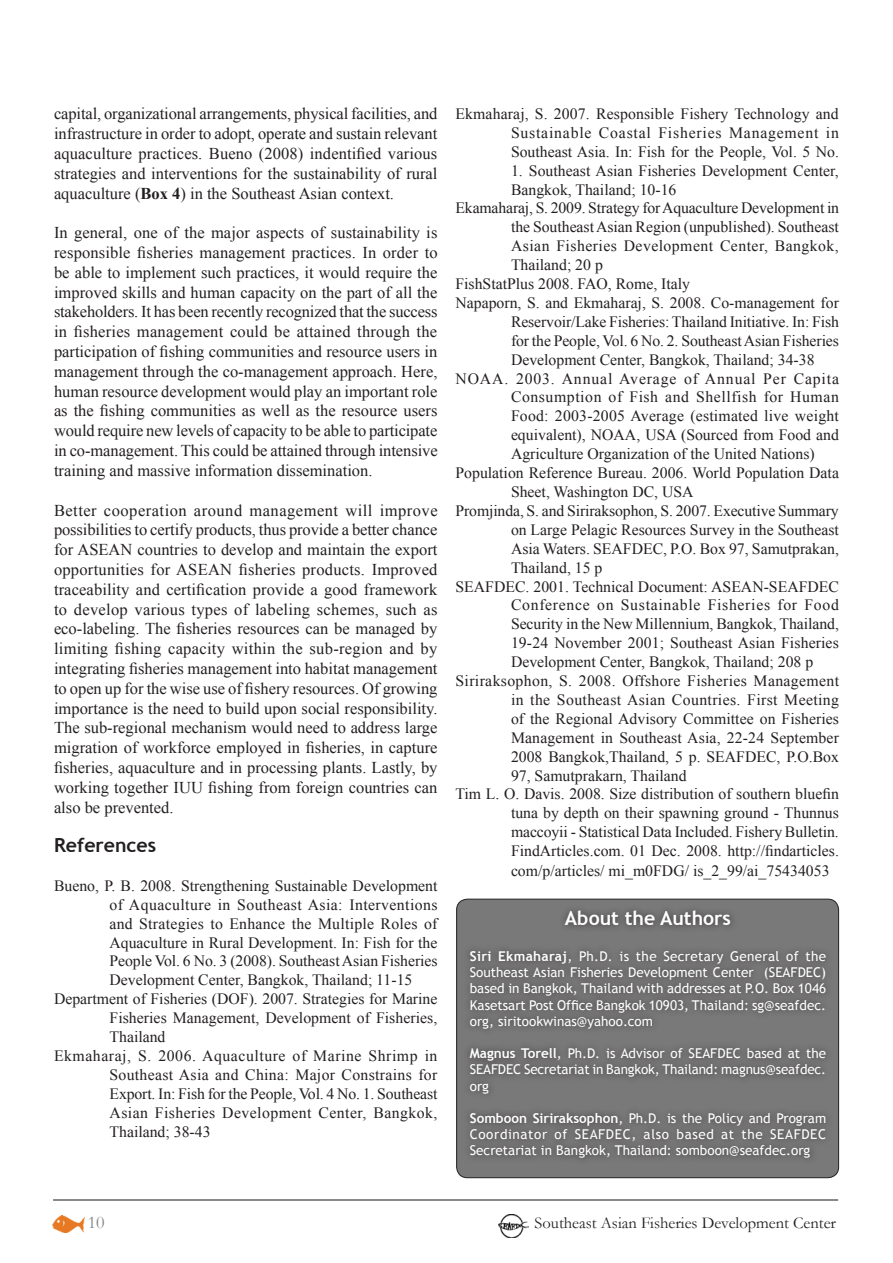
<style>
.page{position:relative;width:893px;height:1263px;background:#fff}
.page>*{position:absolute;margin:0;border:0;box-sizing:border-box;transform-origin:0 0}
.t1{font:700 19.5px "Trebuchet MS";color:#fff}
.t2{font:700 19.5px "Trebuchet MS";color:#231f20}
.t3{font:18px "Garamond";color:#808285}
.t4{font:16.5px/19.8px "Times New Roman";color:#231f20;text-align:justify}
.t5{font:16.5px "Garamond";color:#231f20}
.t6{font:15.75px/18.9px "Times New Roman";color:#231f20;text-align:justify}
.t7{font:15.75px "Times New Roman";letter-spacing:.025em;color:#231f20}
.t8{font:15.75px "Times New Roman";letter-spacing:.035em;color:#231f20}
.t9{font:15.75px "Times New Roman";letter-spacing:.02em;color:#231f20}
.t10{font:15.75px "Times New Roman";letter-spacing:.03em;color:#231f20}
.t11{font:15.75px "Times New Roman";letter-spacing:.055em;color:#231f20}
.t12{font:15.75px "Times New Roman";letter-spacing:.045em;color:#231f20}
.t13{font:13.5px/16.2px "Trebuchet MS";color:#fff;text-align:justify}
.s1{font-weight:700}
</style>
<div class="page">
<img style="left:53px;top:1216px;width:32px;height:16px">
<img style="left:498px;top:1215px;width:31px;height:22px">
<hr style="left:53px;top:1199px;width:785px;height:2px;background:#636366">
<div style="left:457px;top:899px;width:382px;height:279px;background:#7a797a;border-radius:11px"></div>
<div style="left:456px;top:899px;width:383px;height:279px;border:1px solid #231f20;border-radius:11px"></div>
<div style="left:462px;top:903px;width:371px;height:262px;background:#231f20;opacity:.75"></div>
<p class="t4" style="left:54px;top:104px;width:385px">capital, organizational arrangements, physical facilities, and infrastructure in order to adopt, operate and sustain relevant aquaculture practices. Bueno (2008) indentified various strategies and interventions for the sustainability of rural aquaculture (<span class="s1">Box 4</span>) in the Southeast Asian context.</p>
<p class="t4" style="left:54px;top:223px;width:385px">In general, one of the major aspects of sustainability is responsible fisheries management practices. In order to be able to implement such practices, it would require the improved skills and human capacity on the part of all the stakeholders. It has been recently recognized that the success in fisheries management could be attained through the participation of fishing communities and resource users in management through the co-management approach. Here, human resource development would play an important role as the fishing communities as well as the resource users would require new levels of capacity to be able to participate in co-management. This could be attained through intensive training and massive information dissemination.</p>
<p class="t4" style="left:54px;top:500px;width:385px">Better cooperation around management will improve possibilities to certify products, thus provide a better chance for ASEAN countries to develop and maintain the export opportunities for ASEAN fisheries products. Improved traceability and certification provide a good framework to develop various types of labeling schemes, such as eco-labeling. The fisheries resources can be managed by limiting fishing capacity within the sub-region and by integrating fisheries management into habitat management to open up for the wise use of fishery resources. Of growing importance is the need to build upon social responsibility.<br>The sub-regional mechanism would need to address large migration of workforce employed in fisheries, in capture fisheries, aquaculture and in processing plants. Lastly, by working together IUU fishing from foreign countries can also be prevented.</p>
<p class="t2" style="left:54px;top:833px;width:104px">References</p>
<p class="t6" style="left:54px;top:876px;width:385px">Bueno, P. B. 2008. Strengthening Sustainable Development</p>
<p class="t7" style="left:110px;top:894px;width:330px">of Aquaculture in Southeast Asia: Interventions</p>
<p class="t9" style="left:110px;top:913px;width:329px">and Strategies to Enhance the Multiple Roles of</p>
<p class="t6" style="left:110px;top:932px;width:329px">Aquaculture in Rural Development. In: Fish for the</p>
<p class="t6" style="left:110px;top:951px;width:330px">People Vol. 6 No. 3 (2008). Southeast Asian Fisheries</p>
<p class="t6" style="left:110px;top:970px;width:304px">Development Center, Bangkok, Thailand; 11-15</p>
<p class="t6" style="left:54px;top:989px;width:385px">Department of Fisheries (DOF). 2007. Strategies for Marine</p>
<p class="t6" style="left:110px;top:1008px;width:329px">Fisheries Management, Development of Fisheries,</p>
<p class="t6" style="left:110px;top:1027px;width:57px">Thailand</p>
<p class="t8" style="left:54px;top:1045px;width:385px">Ekmaharaj, S. 2006. Aquaculture of Marine Shrimp in</p>
<p class="t9" style="left:110px;top:1064px;width:329px">Southeast Asia and China: Major Constrains for</p>
<p class="t6" style="left:110px;top:1084px;width:329px">Export. In: Fish for the People, Vol. 4 No. 1. Southeast</p>
<p class="t10" style="left:110px;top:1102px;width:329px">Asian Fisheries Development Center, Bangkok,</p>
<p class="t6" style="left:110px;top:1121px;width:103px">Thailand; 38-43</p>
<p class="t6" style="left:511px;top:104px;width:329px;text-indent:-56px">Ekmaharaj, S. 2007. Responsible Fishery Technology and Sustainable Coastal Fisheries Management in Southeast Asia. In: Fish for the People, Vol. 5 No.</p>
<p class="t6" style="left:511px;top:161px;width:329px">1. Southeast Asian Fisheries Development Center,</p>
<p class="t6" style="left:511px;top:180px;width:167px">Bangkok, Thailand; 10-16</p>
<p class="t6" style="left:455px;top:198px;width:385px">Ekamaharaj, S. 2009. Strategy for Aquaculture Development in</p>
<p class="t6" style="left:511px;top:217px;width:329px">the Southeast Asian Region (unpublished). Southeast</p>
<p class="t10" style="left:511px;top:235px;width:329px">Asian Fisheries Development Center, Bangkok,</p>
<p class="t6" style="left:511px;top:255px;width:93px">Thailand; 20 p</p>
<p class="t6" style="left:455px;top:274px;width:236px">FishStatPlus 2008. FAO, Rome, Italy</p>
<p class="t6" style="left:455px;top:293px;width:385px">Napaporn, S. and Ekmaharaj, S. 2008. Co-management for</p>
<p class="t6" style="left:511px;top:312px;width:329px">Reservoir/Lake Fisheries: Thailand Initiative. In: Fish</p>
<p class="t6" style="left:511px;top:331px;width:329px">for the People, Vol. 6 No. 2. Southeast Asian Fisheries</p>
<p class="t6" style="left:511px;top:350px;width:305px">Development Center, Bangkok, Thailand; 34-38</p>
<p class="t11" style="left:455px;top:368px;width:385px">NOAA. 2003. Annual Average of Annual Per Capita</p>
<p class="t8" style="left:511px;top:387px;width:329px">Consumption of Fish and Shellfish for Human</p>
<p class="t6" style="left:511px;top:406px;width:329px">Food: 2003-2005 Average (estimated live weight</p>
<p class="t6" style="left:511px;top:425px;width:329px">equivalent), NOAA, USA (Sourced from Food and</p>
<p class="t6" style="left:511px;top:444px;width:305px">Agriculture Organization of the United Nations)</p>
<p class="t6" style="left:455px;top:463px;width:385px">Population Reference Bureau. 2006. World Population Data</p>
<p class="t6" style="left:511px;top:482px;width:184px">Sheet, Washington DC, USA</p>
<p class="t6" style="left:455px;top:501px;width:385px">Promjinda, S. and Siriraksophon, S. 2007. Executive Summary</p>
<p class="t6" style="left:511px;top:520px;width:329px">on Large Pelagic Resources Survey in the Southeast</p>
<p class="t6" style="left:511px;top:539px;width:329px">Asia Waters. SEAFDEC, P.O. Box 97, Samutprakan,</p>
<p class="t6" style="left:511px;top:558px;width:93px">Thailand, 15 p</p>
<p class="t6" style="left:455px;top:576px;width:385px">SEAFDEC. 2001. Technical Document: ASEAN-SEAFDEC</p>
<p class="t12" style="left:511px;top:594px;width:329px">Conference on Sustainable Fisheries for Food</p>
<p class="t6" style="left:511px;top:614px;width:329px">Security in the New Millennium, Bangkok, Thailand,</p>
<p class="t6" style="left:511px;top:633px;width:329px">19-24 November 2001; Southeast Asian Fisheries</p>
<p class="t6" style="left:511px;top:652px;width:304px">Development Center, Bangkok, Thailand; 208 p</p>
<p class="t7" style="left:455px;top:670px;width:385px">Siriraksophon, S. 2008. Offshore Fisheries Management</p>
<p class="t7" style="left:511px;top:689px;width:330px">in the Southeast Asian Countries. First Meeting</p>
<p class="t6" style="left:511px;top:709px;width:329px">of the Regional Advisory Committee on Fisheries</p>
<p class="t6" style="left:511px;top:728px;width:329px">Management in Southeast Asia, 22-24 September</p>
<p class="t6" style="left:511px;top:747px;width:329px">2008 Bangkok,Thailand, 5 p. SEAFDEC, P.O.Box</p>
<p class="t6" style="left:511px;top:765px;width:177px">97, Samutprakarn, Thailand</p>
<p class="t6" style="left:455px;top:784px;width:385px">Tim L. O. Davis. 2008. Size distribution of southern bluefin</p>
<p class="t6" style="left:511px;top:803px;width:329px">tuna by depth on their spawning ground - Thunnus</p>
<p class="t6" style="left:511px;top:822px;width:329px">maccoyii - Statistical Data Included. Fishery Bulletin.</p>
<p class="t6" style="left:511px;top:841px;width:329px">FindArticles.com. 01 Dec. 2008. http://findarticles.</p>
<p class="t6" style="left:511px;top:861px;width:320px">com/p/articles/ mi_m0FDG/ is_2_99/ai_75434053</p>
<p class="t1" style="left:565px;top:906px;width:168px">About the Authors</p>
<p class="t13" style="left:470px;top:948px;width:358px"><span class="s1">Siri Ekmaharaj</span>, Ph.D. is the Secretary General of the Southeast Asian Fisheries Development Center (SEAFDEC) based in Bangkok, Thailand with addresses at P.O. Box 1046<br>Kasetsart Post Office Bangkok 10903, Thailand: sg@seafdec. org, siritookwinas@yahoo.com</p>
<p class="t13" style="left:470px;top:1045px;width:358px"><span class="s1">Magnus Torell</span>, Ph.D. is Advisor of SEAFDEC based at the SEAFDEC Secretariat in Bangkok, Thailand: magnus@seafdec. org</p>
<p class="t13" style="left:470px;top:1110px;width:358px"><span class="s1">Somboon Siriraksophon</span>, Ph.D. is the Policy and Program Coordinator of SEAFDEC, also based at the SEAFDEC Secretariat in Bangkok, Thailand: somboon@seafdec.org</p>
<p class="t3" style="left:88px;top:1210px;width:18px">10</p>
<p class="t5" style="left:535px;top:1211px;width:303px">Southeast Asian Fisheries Development Center</p>
</div>
